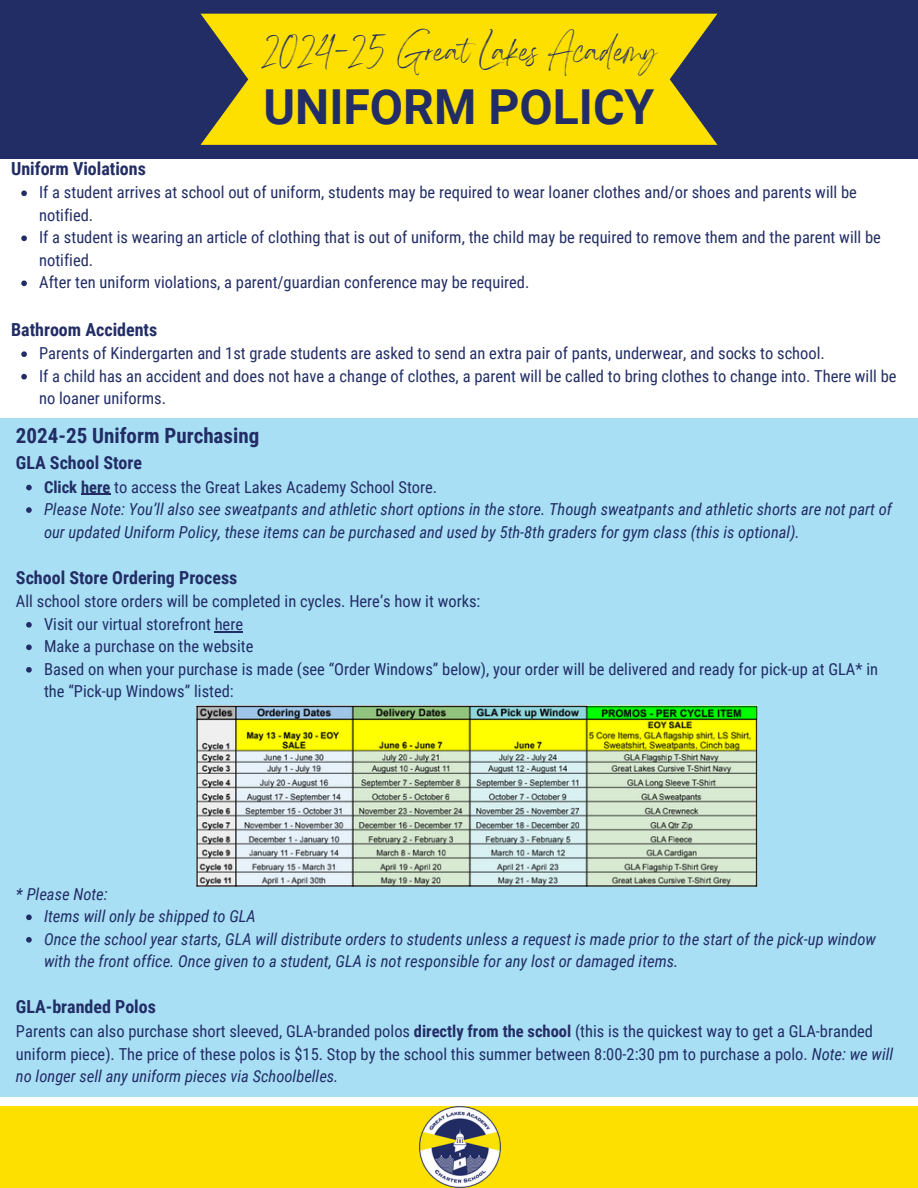
<style>
.page{position:relative;width:918px;height:1188px;background:#fff}
.page>*{position:absolute;margin:0;border:0;box-sizing:border-box;transform-origin:0 0}
.t1{font:700 48.3px "Roboto";color:#222d65}
.t2{font:44.25px "Angella White";color:#222d65}
.t3{font:700 21px "Roboto Condensed";color:#222d65}
.t4{font:700 18px "Roboto Condensed";color:#222d65}
.t5{font:16.5px/22.5px "Roboto Condensed";color:#222d65}
.t6{font:italic 16.5px/22.5px "Roboto Condensed";color:#222d65}
.s1{font-weight:700}
.s2{font-style:italic}
</style>
<div class="page">
<div style="left:0;top:418px;width:918px;height:679px;background:#a8dff5"></div>
<svg style="left:26px;top:485px;width:6px;height:5px"></svg>
<svg style="left:81px;top:494px;width:29px;height:1px"></svg>
<svg style="left:26px;top:507px;width:6px;height:6px"></svg>
<svg style="left:26px;top:622px;width:6px;height:6px"></svg>
<svg style="left:215px;top:631px;width:28px;height:1px"></svg>
<svg style="left:26px;top:644px;width:6px;height:6px"></svg>
<svg style="left:26px;top:667px;width:6px;height:6px"></svg>
<svg style="left:26px;top:914px;width:6px;height:6px"></svg>
<svg style="left:26px;top:937px;width:6px;height:6px"></svg>
<div style="left:0;top:0;width:918px;height:159px;background:#222d65"></div>
<svg style="left:201px;top:14px;width:516px;height:131px;background:#e9cf09"></svg>
<div style="left:0;top:1107px;width:918px;height:81px;background:#fee000"></div>
<img style="left:420px;top:1107px;width:81px;height:81px">
<img style="left:197px;top:706px;width:560px;height:181px">
<svg style="left:21px;top:190px;width:6px;height:6px"></svg>
<svg style="left:21px;top:235px;width:6px;height:6px"></svg>
<svg style="left:21px;top:280px;width:6px;height:6px"></svg>
<svg style="left:21px;top:351px;width:6px;height:6px"></svg>
<svg style="left:21px;top:374px;width:6px;height:5px"></svg>
<p class="t2" style="left:261px;top:23px;width:397px">2024-25 Great Lakes Academy</p>
<p class="t1" style="left:263px;top:79px;width:392px">UNIFORM POLICY</p>
<p class="t4" style="left:11px;top:158px;width:136px">Uniform Violations</p>
<p class="t5" style="left:39px;top:181px;width:819px">If a student arrives at school out of uniform, students may be required to wear loaner clothes and/or shoes and parents will be notified.</p>
<p class="t5" style="left:39px;top:226px;width:843px">If a student is wearing an article of clothing that is out of uniform, the child may be required to remove them and the parent will be notified.</p>
<p class="t5" style="left:39px;top:271px;width:492px">After ten uniform violations, a parent/guardian conference may be required.</p>
<p class="t4" style="left:11px;top:319px;width:148px">Bathroom Accidents</p>
<p class="t5" style="left:39px;top:342px;width:787px">Parents of Kindergarten and 1st grade students are asked to send an extra pair of pants, underwear, and socks to school.</p>
<p class="t5" style="left:39px;top:365px;width:859px">If a child has an accident and does not have a change of clothes, a parent will be called to bring clothes to change into. There will be no loaner uniforms.</p>
<p class="t3" style="left:16px;top:424px;width:245px">2024-25 Uniform Purchasing</p>
<p class="t4" style="left:16px;top:452px;width:128px">GLA School Store</p>
<h1 class="t5" style="left:44px;top:476px;width:395px"><span class="s1">Click here</span> to access the Great Lakes Academy School Store.</h1>
<h2 class="t6" style="left:44px;top:498px;width:849px">Please Note: You’ll also see sweatpants and athletic short options in the store. Though sweatpants and athletic shorts are not part of our updated Uniform Policy, these items can be purchased and used by 5th-8th graders for gym class (this is optional).</h2>
<h4 class="t4" style="left:16px;top:567px;width:223px">School Store Ordering Process</h4>
<p class="t5" style="left:16px;top:590px;width:466px">All school store orders will be completed in cycles. Here’s how it works:</p>
<p class="t5" style="left:44px;top:613px;width:201px">Visit our virtual storefront here</p>
<p class="t5" style="left:44px;top:635px;width:211px">Make a purchase on the website</p>
<h4 class="t5" style="left:44px;top:658px;width:836px">Based on when your purchase is made (see “Order Windows” below), your order will be delivered and ready for pick-up at GLA* in the “Pick-up Windows” listed:</h4>
<p class="t6" style="left:16px;top:883px;width:93px">* Please Note:</p>
<p class="t6" style="left:44px;top:905px;width:213px">Items will only be shipped to GLA</p>
<h3 class="t6" style="left:44px;top:928px;width:834px">Once the school year starts, GLA will distribute orders to students unless a request is made prior to the start of the pick-up window with the front office. Once given to a student, GLA is not responsible for any lost or damaged items.</h3>
<p class="t4" style="left:16px;top:997px;width:141px">GLA-branded Polos</p>
<p class="t5" style="left:16px;top:1020px;width:879px">Parents can also purchase short sleeved, GLA-branded polos <span class="s1">directly from the school</span> (this is the quickest way to get a GLA-branded uniform piece). The price of these polos is $15. Stop by the school this summer between 8:00-2:30 pm to purchase a polo. <span class="s2">Note: we will no longer sell any uniform pieces via Schoolbelles.</span></p>
</div>
